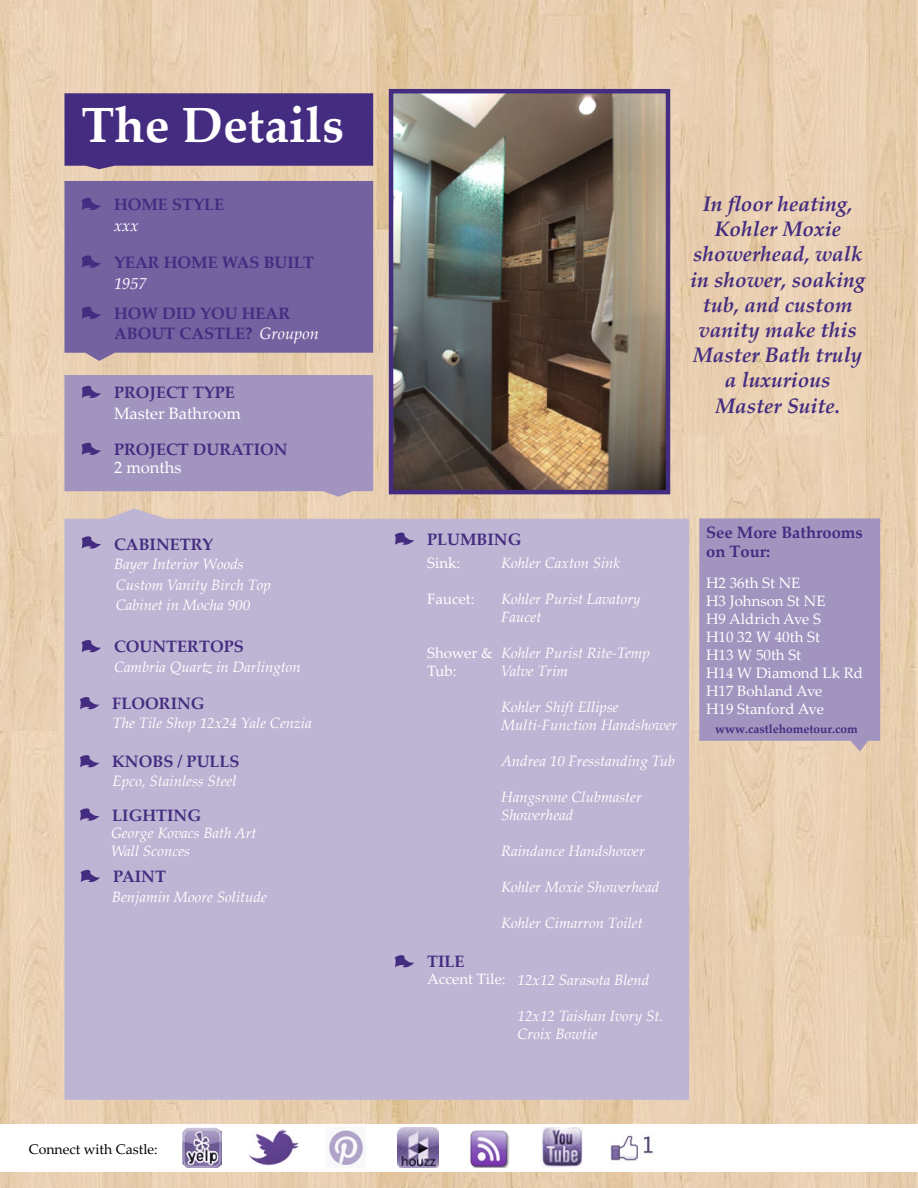
<style>
.page{position:relative;width:918px;height:1188px;background:#fff}
.page>*{position:absolute;margin:0;border:0;box-sizing:border-box;transform-origin:0 0}
.t1{font:700 49.5px "Palatino Linotype";color:#fff}
.t2{font:italic 700 21px/25.2px "Palatino Linotype";color:#442c80;text-align:center}
.t3{font:700 16.5px/19.8px "Palatino Linotype";color:#442c80}
.t4{font:16.5px "Palatino Linotype";color:#fff}
.t5{font:italic 16.5px "Palatino Linotype";color:#fff}
.t6{font:italic 15px/18px "Palatino Linotype";color:#fff}
.t7{font:15px/18px "Palatino Linotype";color:#fff}
.t8{font:14.1px "Palatino Linotype";color:#000}
.t9{font:700 12px "Palatino Linotype";color:#442c80}
.s1{font-weight:400;font-style:italic;color:#fff}
.s2{font-style:normal}
</style>
<div class="page">
<img style="left:0;top:0;width:918px;height:1188px">
<div style="left:64px;top:93px;width:309px;height:76px;background:#442c80"></div>
<div style="left:64px;top:181px;width:309px;height:180px;background:#7361a0"></div>
<div style="left:64px;top:508px;width:625px;height:592px;background:#bdb5d3"></div>
<div style="left:0;top:1124px;width:918px;height:47px;background:#fff"></div>
<svg style="left:82px;top:196px;width:19px;height:14px"></svg>
<svg style="left:82px;top:254px;width:19px;height:14px"></svg>
<svg style="left:82px;top:305px;width:19px;height:14px"></svg>
<svg style="left:395px;top:531px;width:19px;height:14px"></svg>
<div style="left:64px;top:375px;width:309px;height:122px;background:#a195c0"></div>
<svg style="left:80px;top:807px;width:19px;height:14px"></svg>
<svg style="left:80px;top:754px;width:19px;height:14px"></svg>
<svg style="left:80px;top:696px;width:19px;height:14px"></svg>
<svg style="left:81px;top:869px;width:19px;height:14px"></svg>
<img style="left:394px;top:94px;width:271px;height:395px">
<div style="left:389px;top:89px;width:281px;height:405px;border:4px solid #442c80"></div>
<svg style="left:82px;top:639px;width:19px;height:14px"></svg>
<svg style="left:82px;top:535px;width:19px;height:14px"></svg>
<svg style="left:395px;top:954px;width:19px;height:14px"></svg>
<img style="left:398px;top:1128px;width:40px;height:39px">
<img style="left:470px;top:1130px;width:39px;height:37px">
<img style="left:542px;top:1128px;width:40px;height:39px">
<img style="left:329px;top:1130px;width:34px;height:36px">
<img style="left:249px;top:1129px;width:50px;height:37px">
<img style="left:182px;top:1128px;width:40px;height:39px">
<img style="left:611px;top:1135px;width:42px;height:26px">
<div style="left:699px;top:518px;width:181px;height:234px;background:#a195c0"></div>
<h1 class="t1" style="left:82px;top:90px;width:264px">The Details</h1>
<p class="t3" style="left:114px;top:194px;width:112px">HOME STYLE</p>
<p class="t5" style="left:114px;top:214px;width:26px">xxx</p>
<p class="t3" style="left:114px;top:251px;width:202px">YEAR HOME WAS BUILT</p>
<p class="t3" style="left:114px;top:303px;width:178px">HOW DID YOU HEAR</p>
<p class="t5" style="left:114px;top:271px;width:34px">1957</p>
<p class="t3" style="left:114px;top:322px;width:207px">ABOUT CASTLE? <span class="s1">Groupon</span></p>
<p class="t3" style="left:114px;top:382px;width:122px">PROJECT TYPE</p>
<p class="t4" style="left:114px;top:401px;width:129px">Master Bathroom</p>
<p class="t3" style="left:114px;top:439px;width:175px">PROJECT DURATION</p>
<p class="t4" style="left:114px;top:456px;width:69px">2 months</p>
<p class="t3" style="left:114px;top:534px;width:101px">CABINETRY</p>
<p class="t6" style="left:116px;top:575px;width:157px;line-height:19.5px">Custom Vanity Birch Top<br>Cabinet in Mocha 900</p>
<p class="t6" style="left:114px;top:554px;width:131px">Bayer Interior Woods</p>
<p class="t3" style="left:114px;top:636px;width:131px">COUNTERTOPS</p>
<p class="t6" style="left:114px;top:657px;width:188px">Cambria Quartz in Darlington</p>
<p class="t3" style="left:112px;top:693px;width:94px">FLOORING</p>
<p class="t6" style="left:113px;top:713px;width:201px">The Tile Shop 12x24 Yale Cenzia</p>
<p class="t3" style="left:112px;top:751px;width:129px">KNOBS / PULLS</p>
<p class="t6" style="left:113px;top:771px;width:126px">Epco, Stainless Steel</p>
<p class="t3" style="left:112px;top:804px;width:90px">LIGHTING</p>
<p class="t6" style="left:111px;top:823px;width:147px">George Kovacs Bath Art<br>Wall Sconces</p>
<p class="t3" style="left:113px;top:866px;width:54px">PAINT</p>
<p class="t6" style="left:112px;top:887px;width:157px">Benjamin Moore Solitude</p>
<p class="t8" style="left:29px;top:1139px;width:130px">Connect with Castle:</p>
<h2 class="t2" style="left:690px;top:191px;width:177px">In floor heating,<br>Kohler Moxie showerhead, walk in shower, soaking tub, and custom vanity make this<br>Master Bath truly a luxurious<br>Master Suite.</h2>
<p class="t3" style="left:427px;top:529px;width:96px">PLUMBING</p>
<p class="t7" style="left:427px;top:553px;width:35px">Sink:</p>
<p class="t7" style="left:427px;top:589px;width:49px">Faucet:</p>
<p class="t7" style="left:427px;top:643px;width:67px">Shower &amp;<br>Tub:</p>
<p class="t6" style="left:501px;top:553px;width:121px">Kohler Caxton Sink</p>
<p class="t6" style="left:501px;top:589px;width:141px">Kohler Purist Lavatory<br>Faucet</p>
<p class="t6" style="left:501px;top:643px;width:150px">Kohler Purist Rite-Temp<br>Valve Trim</p>
<p class="t6" style="left:501px;top:697px;width:178px">Kohler Shift Ellipse<br>Multi-Function Handshower</p>
<p class="t6" style="left:501px;top:751px;width:175px">Andrea 10 Fresstanding Tub</p>
<p class="t6" style="left:501px;top:787px;width:142px">Hangsrone Clubmaster<br>Showerhead</p>
<p class="t6" style="left:501px;top:841px;width:145px">Raindance Handshower</p>
<p class="t6" style="left:501px;top:877px;width:160px">Kohler Moxie Showerhead</p>
<p class="t6" style="left:501px;top:913px;width:143px">Kohler Cimarron Toilet</p>
<p class="t3" style="left:427px;top:951px;width:39px">TILE</p>
<p class="t6" style="left:427px;top:970px;width:224px"><span class="s2">Accent Tile:</span> 12x12 Sarasota Blend</p>
<p class="t6" style="left:518px;top:1006px;width:147px">12x12 Taishan Ivory St.<br>Croix Bowtie</p>
<p class="t3" style="left:706px;top:521px;width:158px">See More Bathrooms on Tour:</p>
<p class="t7" style="left:706px;top:573px;width:158px">H2 36th St NE<br>H3 Johnson St NE<br>H9 Aldrich Ave S<br>H10 32 W 40th St<br>H13 W 50th St<br>H14 W Diamond Lk Rd<br>H17 Bohland Ave<br>H19 Stanford Ave</p>
<p class="t9" style="left:715px;top:721px;width:144px">www.castlehometour.com</p>
</div>
